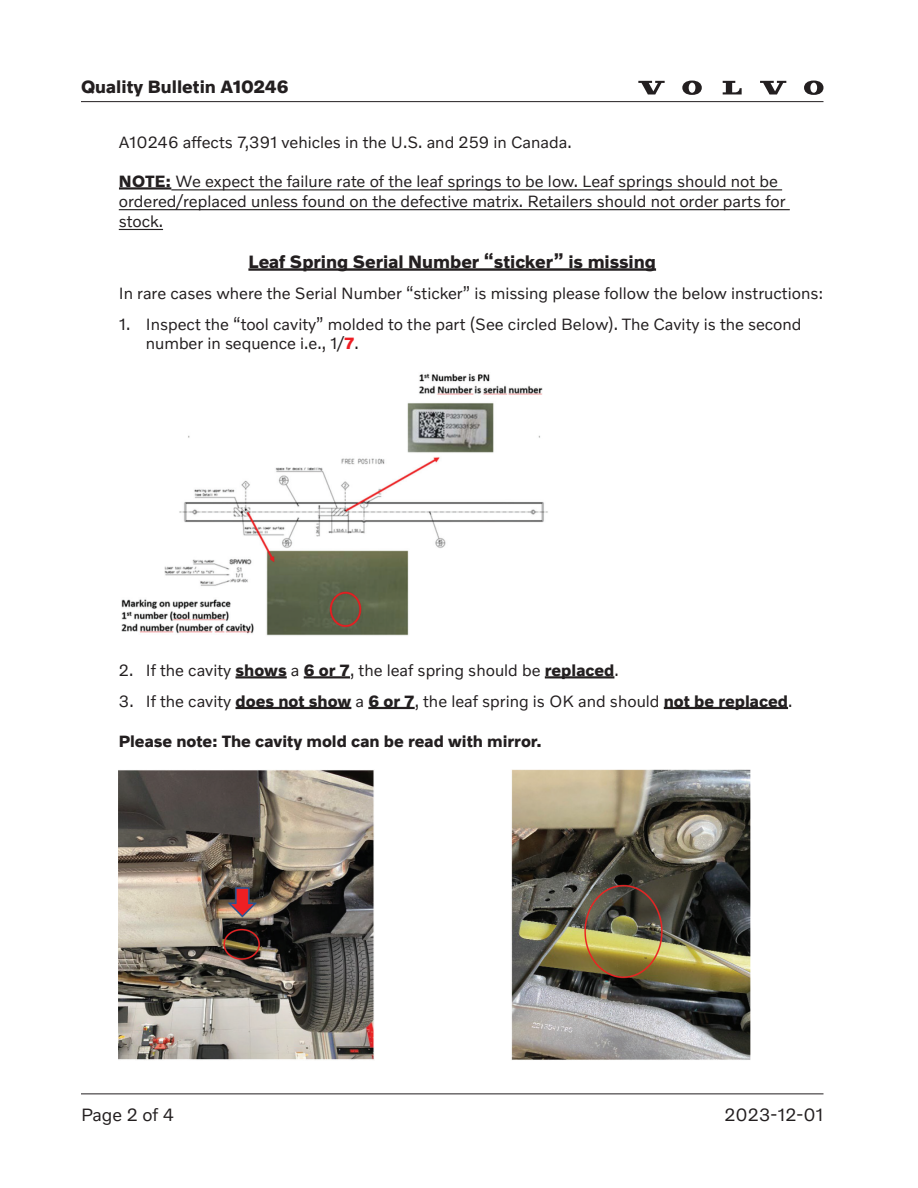
<style>
.page{position:relative;width:918px;height:1188px;background:#fff}
.page>*{position:absolute;margin:0;border:0;box-sizing:border-box;transform-origin:0 0}
.t1{font:700 18px "Volvo Novum";color:#231f20}
.t2{font:18px "Volvo Novum";color:#231f20}
.t3{font:16.5px/19.8px "Volvo Novum";color:#231f20}
.t4{font:700 16.5px "Volvo Novum";color:#231f20}
.s1{font-weight:700}
.s2{font-weight:700;color:#ee1d23}
</style>
<div class="page">
<hr style="left:81px;top:1094px;width:743px;height:1px;background:#231f20">
<hr style="left:81px;top:101px;width:743px;height:1px;background:#231f20">
<svg style="left:638px;top:81px;width:27px;height:14px"></svg>
<svg style="left:723px;top:81px;width:19px;height:13px"></svg>
<svg style="left:682px;top:81px;width:20px;height:14px"></svg>
<svg style="left:760px;top:81px;width:26px;height:14px"></svg>
<svg style="left:804px;top:81px;width:20px;height:14px"></svg>
<hr style="left:119px;top:187px;width:52px;height:3px;background:#231f20">
<hr style="left:171px;top:189px;width:611px;height:1px;background:#231f20">
<hr style="left:119px;top:209px;width:671px;height:1px;background:#231f20">
<hr style="left:119px;top:229px;width:44px;height:1px;background:#231f20">
<hr style="left:248px;top:268px;width:408px;height:3px;background:#231f20">
<hr style="left:236px;top:676px;width:51px;height:2px;background:#231f20">
<hr style="left:304px;top:676px;width:46px;height:2px;background:#231f20">
<hr style="left:545px;top:676px;width:69px;height:2px;background:#231f20">
<hr style="left:236px;top:707px;width:115px;height:2px;background:#231f20">
<hr style="left:368px;top:707px;width:47px;height:2px;background:#231f20">
<hr style="left:664px;top:707px;width:124px;height:2px;background:#231f20">
<img style="left:121px;top:373px;width:427px;height:263px">
<img style="left:119px;top:770px;width:631px;height:290px">
<p class="t1" style="left:81px;top:75px;width:209px">Quality Bulletin A10246</p>
<p class="t3" style="left:119px;top:132px;width:454px">A10246 affects 7,391 vehicles in the U.S. and 259 in Canada.</p>
<p class="t3" style="left:119px;top:171px;width:668px"><span class="s1">NOTE:</span> We expect the failure rate of the leaf springs to be low. Leaf springs should not be ordered/replaced unless found on the defective matrix. Retailers should not order parts for stock.</p>
<p class="t1" style="left:248px;top:251px;width:409px">Leaf Spring Serial Number “sticker” is missing</p>
<p class="t3" style="left:119px;top:283px;width:706px">In rare cases where the Serial Number “sticker” is missing please follow the below instructions:</p>
<p class="t3" style="left:146px;top:313px;width:657px;text-indent:-27px">1. Inspect the “tool cavity” molded to the part (See circled Below). The Cavity is the second number in sequence i.e., 1/<span class="s2">7</span>.</p>
<p class="t3" style="left:119px;top:660px;width:501px">2. If the cavity <span class="s1">shows</span> a <span class="s1">6 or 7</span>, the leaf spring should be <span class="s1">replaced</span>.</p>
<p class="t3" style="left:119px;top:691px;width:675px">3. If the cavity <span class="s1">does not show</span> a <span class="s1">6 or 7</span>, the leaf spring is OK and should <span class="s1">not be replaced</span>.</p>
<p class="t4" style="left:119px;top:730px;width:425px">Please note: The cavity mold can be read with mirror.</p>
<p class="t2" style="left:81px;top:1103px;width:95px">Page 2 of 4</p>
<p class="t2" style="left:725px;top:1103px;width:100px">2023-12-01</p>
</div>
